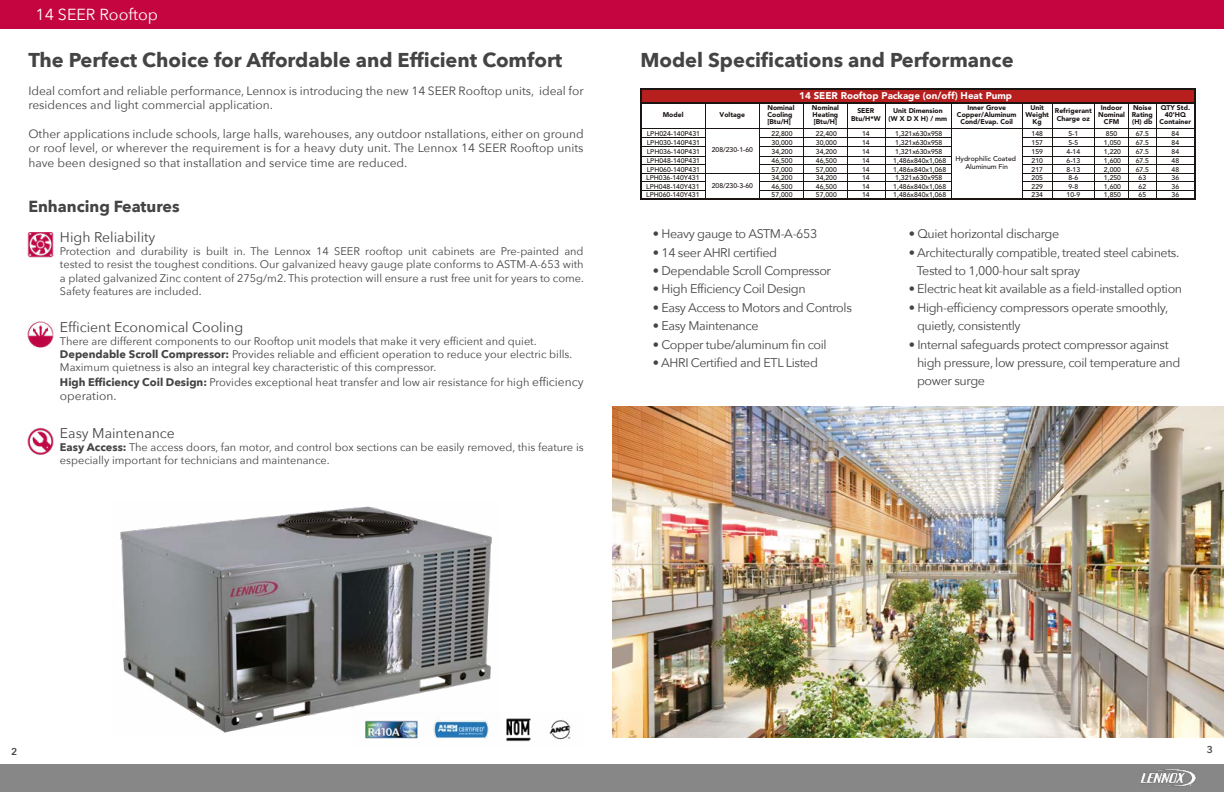
<style>
.page{position:relative;width:1224px;height:792px;background:#fff}
.page>*{position:absolute;margin:0;border:0;box-sizing:border-box;transform-origin:0 0}
.t1{font:700 20px "Avenir Next";color:#454444}
.t2{font:700 16px "Avenir Next";color:#454444}
.t3{font:16px "Avenir Next";color:#fff}
.t4{font:14px "Avenir Next";color:#454444}
.t5{font:12.5px/18.4px "Avenir Next";letter-spacing:-.03em;color:#454444}
.t6{font:12px/14.4px "Avenir Next";color:#454444}
.t7{font:11px/13.2px "Avenir Next";color:#454444}
.t8{font:600 10px "Avenir Next";color:#454444}
.t9{font:900 9.8px "Avenir LT Std";color:#fff}
.t10{font:500 6.9px/8.8px "Avenir LT Std";color:#1a1413;text-align:justify}
.t11{font:900 6.9px/7.4px "Avenir LT Std";color:#1a1413;text-align:center}
.s1{font-weight:700}
.s2{font-size:12px}
</style>
<div class="page">
<div style="left:0;top:764px;width:1224px;height:28px;background:#878787"></div>
<img style="left:1141px;top:770px;width:55px;height:16px">
<div style="left:0;top:0;width:1224px;height:28px;background:#c4053f"></div>
<img style="left:120px;top:506px;width:372px;height:227px">
<img style="left:27px;top:232px;width:27px;height:26px">
<img style="left:27px;top:322px;width:27px;height:26px">
<img style="left:27px;top:428px;width:27px;height:27px">
<div style="left:641px;top:89px;width:555px;height:14px;background:#b71e1e"></div>
<hr style="left:641px;top:137px;width:64px;height:1px;background:#1a1413">
<hr style="left:759px;top:137px;width:193px;height:1px;background:#1a1413">
<hr style="left:641px;top:146px;width:64px;height:1px;background:#1a1413">
<hr style="left:759px;top:146px;width:193px;height:1px;background:#1a1413">
<hr style="left:641px;top:156px;width:64px;height:1px;background:#1a1413">
<hr style="left:759px;top:156px;width:193px;height:1px;background:#1a1413">
<hr style="left:641px;top:164px;width:64px;height:1px;background:#1a1413">
<hr style="left:759px;top:164px;width:193px;height:1px;background:#1a1413">
<hr style="left:641px;top:173px;width:311px;height:1px;background:#1a1413">
<hr style="left:641px;top:182px;width:64px;height:1px;background:#1a1413">
<hr style="left:759px;top:182px;width:193px;height:1px;background:#1a1413">
<hr style="left:641px;top:190px;width:64px;height:1px;background:#1a1413">
<hr style="left:759px;top:190px;width:193px;height:1px;background:#1a1413">
<hr style="left:640px;top:89px;width:1px;height:111px;background:#1a1413">
<hr style="left:1195px;top:90px;width:1px;height:110px;background:#1a1413">
<hr style="left:705px;top:103px;width:1px;height:96px;background:#1a1413">
<hr style="left:759px;top:103px;width:1px;height:96px;background:#1a1413">
<hr style="left:803px;top:103px;width:1px;height:96px;background:#1a1413">
<hr style="left:847px;top:103px;width:1px;height:96px;background:#1a1413">
<hr style="left:885px;top:103px;width:1px;height:96px;background:#1a1413">
<hr style="left:952px;top:103px;width:1px;height:96px;background:#1a1413">
<hr style="left:1022px;top:103px;width:1px;height:96px;background:#1a1413">
<hr style="left:1052px;top:103px;width:1px;height:96px;background:#1a1413">
<hr style="left:1094px;top:103px;width:1px;height:96px;background:#1a1413">
<hr style="left:1128px;top:103px;width:1px;height:96px;background:#1a1413">
<hr style="left:1156px;top:103px;width:1px;height:96px;background:#1a1413">
<hr style="left:641px;top:89px;width:555px;height:1px;background:#1a1413">
<hr style="left:641px;top:102px;width:555px;height:1px;background:#1a1413">
<hr style="left:641px;top:128px;width:554px;height:1px;background:#1a1413">
<hr style="left:1022px;top:137px;width:173px;height:1px;background:#1a1413">
<hr style="left:1022px;top:146px;width:173px;height:1px;background:#1a1413">
<hr style="left:1022px;top:156px;width:173px;height:1px;background:#1a1413">
<hr style="left:1022px;top:164px;width:173px;height:1px;background:#1a1413">
<hr style="left:1022px;top:173px;width:173px;height:1px;background:#1a1413">
<hr style="left:1022px;top:182px;width:173px;height:1px;background:#1a1413">
<hr style="left:1022px;top:190px;width:173px;height:1px;background:#1a1413">
<hr style="left:641px;top:199px;width:555px;height:1px;background:#1a1413">
<img style="left:612px;top:407px;width:612px;height:330px">
<img style="left:353px;top:712px;width:218px;height:30px">
<h2 class="t3" style="left:35px;top:1px;width:124px">14 SEER Rooftop</h2>
<h1 class="t1" style="left:28px;top:43px;width:535px">The Perfect Choice for Affordable and Efficient Comfort</h1>
<h1 class="t1" style="left:640px;top:43px;width:375px">Model Specifications and Performance</h1>
<p class="t6" style="left:28px;top:83px;width:557px">Ideal comfort and reliable performance, Lennox is introducing the new 14 SEER Rooftop units, ideal for residences and light commercial application.</p>
<p class="t6" style="left:28px;top:126px;width:557px;text-align:justify">Other applications include schools, large halls, warehouses, any outdoor nstallations, either on ground or roof level, or wherever the requirement is for a heavy duty unit. The Lennox 14 SEER Rooftop units have been designed so that installation and service time are reduced.</p>
<h2 class="t2" style="left:28px;top:192px;width:153px">Enhancing Features</h2>
<p class="t4" style="left:60px;top:225px;width:97px">High Reliability</p>
<p class="t7" style="left:60px;top:244px;width:526px;text-align:justify">Protection and durability is built in. The Lennox 14 SEER rooftop unit cabinets are Pre-painted and tested to resist the toughest conditions. Our galvanized heavy gauge plate conforms to ASTM-A-653 with a plated galvanized Zinc content of 275g/m2. This protection will ensure a rust free unit for years to come.<br>Safety features are included.</p>
<p class="t4" style="left:60px;top:315px;width:185px">Efficient Economical Cooling</p>
<p class="t7" style="left:60px;top:334px;width:514px">There are different components to our Rooftop unit models that make it very efficient and quiet.<br><span class="s1">Dependable Scroll Compressor:</span> Provides reliable and efficient operation to reduce your electric bills.<br>Maximum quietness is also an integral key characteristic of this compressor.</p>
<p class="t7" style="left:60px;top:375px;width:525px"><span class="s1">High Efficiency Coil Design:</span> Provides exceptional heat transfer and low air resistance for high <span class="s2">efficiency</span></p>
<p class="t6" style="left:60px;top:388px;width:58px">operation.</p>
<p class="t4" style="left:60px;top:421px;width:117px">Easy Maintenance</p>
<p class="t7" style="left:60px;top:440px;width:525px"><span class="s1">Easy Access:</span> The access doors, fan motor, and control box sections can be easily removed, this feature is especially important for technicians and maintenance.</p>
<p class="t9" style="left:799px;top:89px;width:214px">14 SEER Rooftop Package (on/off) Heat Pump</p>
<p class="t11" style="left:812px;top:103px;width:28px;text-align:justify">Nominal Heating [Btu/H]</p>
<p class="t10" style="left:816px;top:129px;width:23px">22,400<br>30,000<br>34,200<br>46,500<br>57,000<br>34,200<br>46,500<br>57,000</p>
<p class="t11" style="left:768px;top:103px;width:28px;text-align:left">Nominal<br>Cooling [Btu/H]</p>
<p class="t10" style="left:772px;top:129px;width:23px">22,800<br>30,000<br>34,200<br>46,500<br>57,000<br>34,200<br>46,500<br>57,000</p>
<p class="t11" style="left:663px;top:111px;width:22px">Model</p>
<p class="t11" style="left:957px;top:103px;width:61px">Inner Grove<br>Copper/Aluminum<br>Cond/Evap. Coil</p>
<p class="t11" style="left:1025px;top:103px;width:25px">Unit<br>Weight<br>Kg</p>
<p class="t11" style="left:1055px;top:106px;width:39px;line-height:8.6px;text-align:left">Refrigerant<br>Charge oz</p>
<p class="t11" style="left:1098px;top:103px;width:28px">Indoor<br>Nominal<br>CFM</p>
<p class="t11" style="left:1132px;top:103px;width:22px;text-align:left">Noise<br>Rating (H) db</p>
<p class="t11" style="left:1159px;top:103px;width:33px">QTY Std.<br>40'HQ<br>Container</p>
<p class="t10" style="left:646px;top:129px;width:55px">LPH024-140P431<br>LPH030-140P431<br>LPH036-140P431<br>LPH048-140P431<br>LPH060-140P431<br>LPH036-140Y431<br>LPH048-140Y431<br>LPH060-140Y431</p>
<p class="t11" style="left:889px;top:107px;width:60px">Unit Dimension (W X D X H) / mm</p>
<p class="t10" style="left:893px;top:129px;width:54px;text-align:left">1,321x630x958<br>1,321x630x958<br>1,321x630x958<br>1,486x840x1,068<br>1,486x840x1,068<br>1,321x630x958<br>1,486x840x1,068<br>1,486x840x1,068</p>
<p class="t10" style="left:1032px;top:129px;width:13px">148<br>157<br>159<br>210<br>217<br>205<br>229<br>234</p>
<p class="t10" style="left:1067px;top:129px;width:15px;text-align:left">5-1<br>5-5<br>4-14<br>6-13<br>8-13<br>8-6<br>9-8<br>10-9</p>
<p class="t10" style="left:1104px;top:129px;width:19px;text-align:left">850<br>1,050<br>1,220<br>1,600<br>2,000<br>1,250<br>1,600<br>1,850</p>
<p class="t10" style="left:1136px;top:129px;width:15px;text-align:center">67.5<br>67.5<br>67.5<br>67.5<br>67.5<br>63<br>62<br>65</p>
<p class="t10" style="left:1172px;top:129px;width:9px">84<br>84<br>84<br>48<br>48<br>36<br>36<br>36</p>
<p class="t11" style="left:851px;top:107px;width:31px">SEER<br>Btu/H*W</p>
<p class="t10" style="left:862px;top:129px;width:9px">14<br>14<br>14<br>14<br>14<br>14<br>14<br>14</p>
<p class="t11" style="left:720px;top:111px;width:27px">Voltage</p>
<p class="t10" style="left:712px;top:145px;width:43px">208/230-1-60</p>
<p class="t10" style="left:955px;top:154px;width:62px;text-align:center">Hydrophilic Coated<br>Aluminum Fin</p>
<p class="t10" style="left:712px;top:181px;width:43px">208/230-3-60</p>
<p class="t5" style="left:653px;top:224px;width:166px">• Heavy gauge to ASTM-A-653</p>
<p class="t5" style="left:653px;top:243px;width:126px">• 14 seer AHRI certified</p>
<p class="t5" style="left:653px;top:261px;width:180px">• Dependable Scroll Compressor</p>
<p class="t5" style="left:653px;top:279px;width:154px">• High Efficiency Coil Design</p>
<p class="t5" style="left:653px;top:298px;width:201px">• Easy Access to Motors and Controls</p>
<p class="t5" style="left:653px;top:316px;width:107px">• Easy Maintenance</p>
<p class="t5" style="left:653px;top:335px;width:175px">• Copper tube/aluminum fin coil</p>
<p class="t5" style="left:653px;top:353px;width:167px">• AHRI Certified and ETL Listed</p>
<p class="t5" style="left:909px;top:224px;width:152px">• Quiet horizontal discharge</p>
<p class="t5" style="left:917px;top:243px;width:264px;text-indent:-8px">• Architecturally compatible, treated steel cabinets.<br>Tested to 1,000-hour salt spray</p>
<p class="t5" style="left:909px;top:279px;width:275px">• Electric heat kit available as a field-installed option</p>
<p class="t5" style="left:917px;top:298px;width:253px;text-indent:-8px">• High-efficiency compressors operate smoothly, quietly, consistently</p>
<p class="t5" style="left:917px;top:335px;width:265px;text-indent:-8px">• Internal safeguards protect compressor against high pressure, low pressure, coil temperature and power surge</p>
<p class="t8" style="left:11px;top:743px;width:8px">2</p>
<p class="t8" style="left:1207px;top:741px;width:8px">3</p>
</div>
